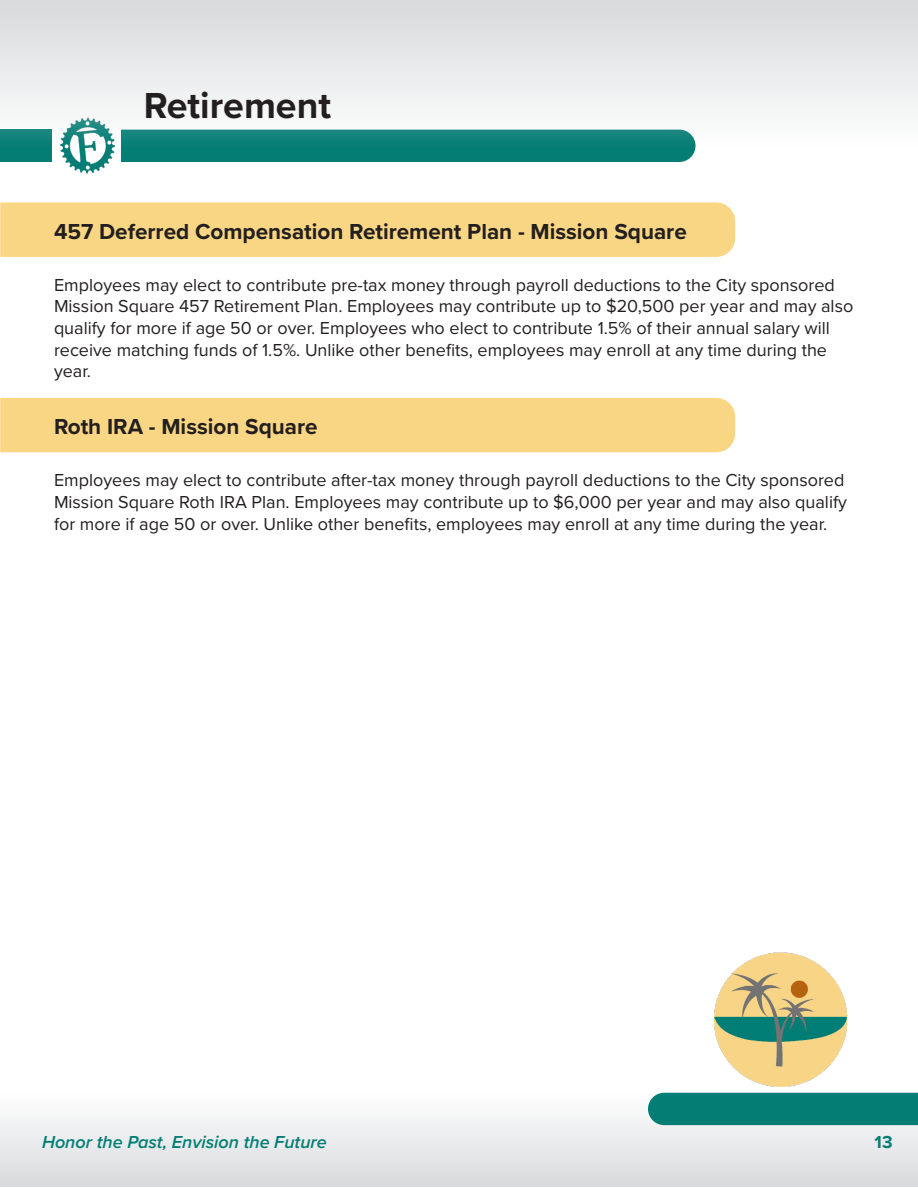
<style>
.page{position:relative;width:918px;height:1188px;background:#fff}
.page>*{position:absolute;margin:0;border:0;box-sizing:border-box;transform-origin:0 0}
.t1{font:700 37.5px "Proxima Nova";color:#231f20}
.t2{font:700 22.5px "Proxima Nova";color:#231f20}
.t3{font:18px/21.6px "Proxima Nova";color:#231f20}
.t4{font:italic 600 18px "Proxima Nova";color:#047d75}
.t5{font:700 18px "Proxima Nova";color:#047d75}
</style>
<div class="page">
<div style="left:0;top:1093px;width:918px;height:94px;background:linear-gradient(to bottom,#fefefe,#d8dadc)"></div>
<div style="left:121px;top:146px;width:575px;height:16px;background:#047d75"></div>
<div style="left:648px;top:1093px;width:270px;height:32px;background:#047d75"></div>
<img style="left:60px;top:146px;width:55px;height:28px">
<div style="left:0;top:130px;width:51px;height:32px;background:#047d75"></div>
<svg style="left:0;top:0;width:918px;height:146px"></svg>
<img style="left:714px;top:953px;width:134px;height:133px">
<div style="left:0;top:202px;width:736px;height:55px;background:#f9d684"></div>
<div style="left:0;top:398px;width:736px;height:55px;background:#f9d684"></div>
<p class="t1" style="left:144px;top:77px;width:189px">Retirement</p>
<p class="t2" style="left:54px;top:215px;width:634px">457 Deferred Compensation Retirement Plan - Mission Square</p>
<p class="t3" style="left:54px;top:273px;width:801px">Employees may elect to contribute pre-tax money through payroll deductions to the City sponsored Mission Square 457 Retirement Plan. Employees may contribute up to $20,500 per year and may also qualify for more if age 50 or over. Employees who elect to contribute 1.5% of their annual salary will receive matching funds of 1.5%. Unlike other benefits, employees may enroll at any time during the year.</p>
<p class="t2" style="left:54px;top:410px;width:265px">Roth IRA - Mission Square</p>
<p class="t3" style="left:54px;top:469px;width:795px">Employees may elect to contribute after-tax money through payroll deductions to the City sponsored<br>Mission Square Roth IRA Plan. Employees may contribute up to $6,000 per year and may also qualify for more if age 50 or over. Unlike other benefits, employees may enroll at any time during the year.</p>
<p class="t4" style="left:42px;top:1129px;width:286px">Honor the Past, Envision the Future</p>
<p class="t5" style="left:875px;top:1129px;width:19px">13</p>
</div>
